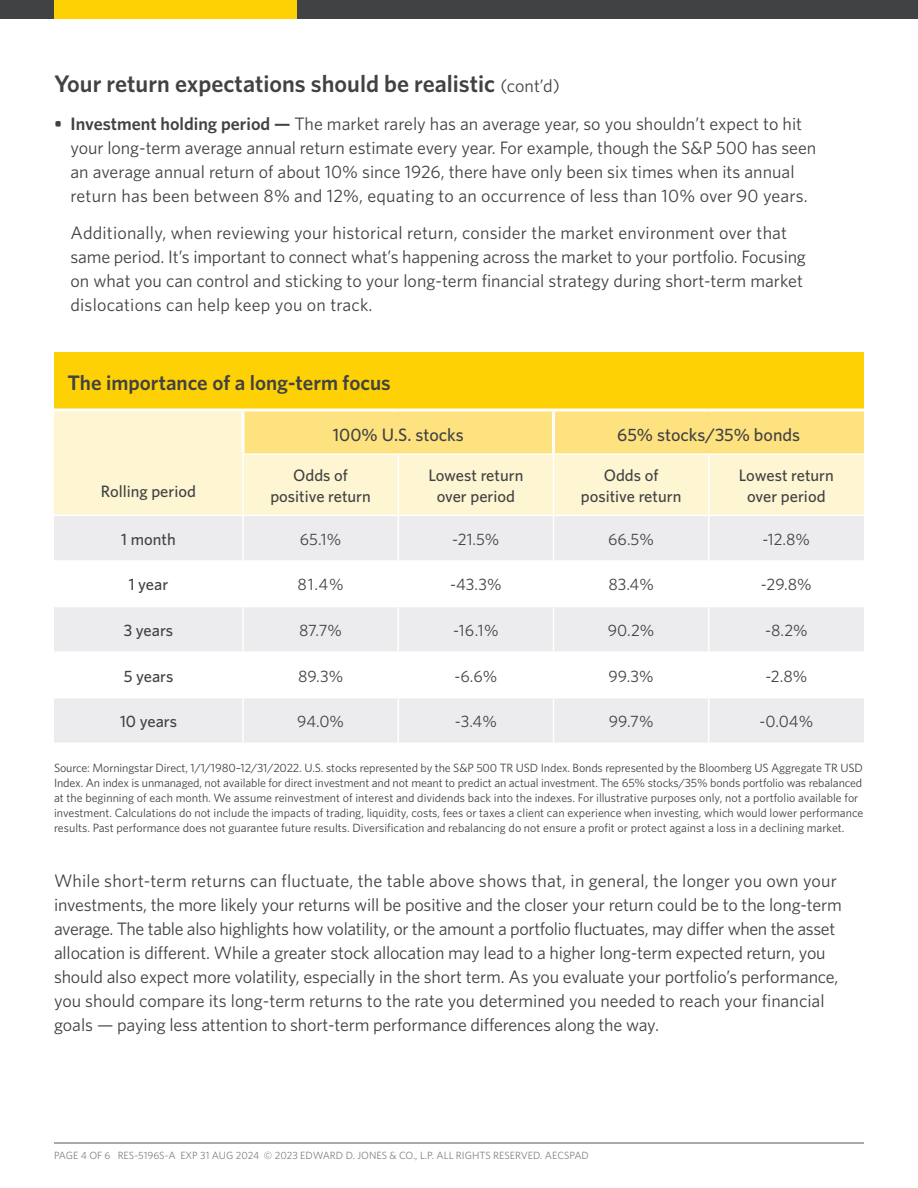
<style>
.page{position:relative;width:918px;height:1188px;background:#fff}
.page>*{position:absolute;margin:0;border:0;box-sizing:border-box;transform-origin:0 0}
.Section_Header{font:600 24px "Whitney";color:#414243}
.Table_Header{font:600 21px "Whitney";color:#414243}
.Body{font:18px/24px "Whitney";letter-spacing:-.01em;color:#414243}
.Body_-_Bullets{font:18px/24px "Whitney";color:#414243}
.Body-2{font:500 18px "Whitney";color:#414243}
.Body-3{font:500 16.5px/21px "Whitney";color:#414243;text-align:center}
.Body-4{font:16.5px "Whitney";color:#414243}
.Disclaimers{font:12px/15px "Whitney";color:#414243}
.Job_Number{font:10.5px "Whitney";color:#808285}
.s1{font-weight:400;font-size:18px}
.s2{font-weight:600}
</style>
<div class="page">
<hr style="left:54px;top:1143px;width:810px;height:1px;background:#57585a">
<div style="left:0;top:0;width:918px;height:18px;background:#414243"></div>
<div style="left:54px;top:0;width:243px;height:18px;background:#fed105"></div>
<div style="left:54px;top:353px;width:810px;height:57px;background:#fed105"></div>
<svg style="left:54px;top:412px;width:810px;height:103px;background:#feefb8"></svg>
<div style="left:54px;top:516px;width:810px;height:227px;background:#ececee"></div>
<svg style="left:54px;top:562px;width:810px;height:135px"></svg>
<hr style="left:54px;top:409px;width:189px;height:3px;background:#fff">
<hr style="left:243px;top:409px;width:155px;height:3px;background:#fff">
<hr style="left:242px;top:412px;width:2px;height:41px;background:#fff">
<hr style="left:398px;top:409px;width:156px;height:3px;background:#fff">
<hr style="left:554px;top:409px;width:155px;height:3px;background:#fff">
<hr style="left:552px;top:412px;width:3px;height:41px;background:#fff">
<hr style="left:709px;top:409px;width:155px;height:3px;background:#fff">
<hr style="left:242px;top:453px;width:156px;height:2px;background:#fff">
<hr style="left:242px;top:455px;width:2px;height:60px;background:#fff">
<hr style="left:398px;top:453px;width:156px;height:2px;background:#fff">
<hr style="left:398px;top:455px;width:1px;height:60px;background:#fff">
<hr style="left:554px;top:453px;width:155px;height:2px;background:#fff">
<hr style="left:553px;top:455px;width:1px;height:60px;background:#fff">
<hr style="left:709px;top:453px;width:155px;height:2px;background:#fff">
<hr style="left:708px;top:455px;width:2px;height:60px;background:#fff">
<hr style="left:242px;top:516px;width:2px;height:44px;background:#fff">
<hr style="left:398px;top:516px;width:1px;height:44px;background:#fff">
<hr style="left:553px;top:516px;width:1px;height:44px;background:#fff">
<hr style="left:708px;top:516px;width:2px;height:44px;background:#fff">
<hr style="left:54px;top:560px;width:189px;height:2px;background:#fff">
<hr style="left:243px;top:560px;width:155px;height:2px;background:#fff">
<hr style="left:242px;top:562px;width:2px;height:44px;background:#fff">
<hr style="left:398px;top:560px;width:156px;height:2px;background:#fff">
<hr style="left:398px;top:562px;width:1px;height:44px;background:#fff">
<hr style="left:554px;top:560px;width:155px;height:2px;background:#fff">
<hr style="left:553px;top:562px;width:1px;height:44px;background:#fff">
<hr style="left:709px;top:560px;width:155px;height:2px;background:#fff">
<hr style="left:708px;top:562px;width:2px;height:44px;background:#fff">
<hr style="left:54px;top:606px;width:189px;height:1px;background:#fff">
<hr style="left:243px;top:606px;width:155px;height:1px;background:#fff">
<hr style="left:242px;top:607px;width:2px;height:44px;background:#fff">
<hr style="left:398px;top:606px;width:156px;height:1px;background:#fff">
<hr style="left:398px;top:607px;width:1px;height:44px;background:#fff">
<hr style="left:554px;top:606px;width:155px;height:1px;background:#fff">
<hr style="left:553px;top:607px;width:1px;height:44px;background:#fff">
<hr style="left:709px;top:606px;width:155px;height:1px;background:#fff">
<hr style="left:708px;top:607px;width:2px;height:44px;background:#fff">
<hr style="left:54px;top:651px;width:189px;height:2px;background:#fff">
<hr style="left:243px;top:651px;width:155px;height:2px;background:#fff">
<hr style="left:242px;top:653px;width:2px;height:44px;background:#fff">
<hr style="left:398px;top:651px;width:156px;height:2px;background:#fff">
<hr style="left:398px;top:653px;width:1px;height:44px;background:#fff">
<hr style="left:554px;top:651px;width:155px;height:2px;background:#fff">
<hr style="left:553px;top:653px;width:1px;height:44px;background:#fff">
<hr style="left:709px;top:651px;width:155px;height:2px;background:#fff">
<hr style="left:708px;top:653px;width:2px;height:44px;background:#fff">
<hr style="left:54px;top:697px;width:189px;height:1px;background:#fff">
<hr style="left:243px;top:697px;width:155px;height:1px;background:#fff">
<hr style="left:242px;top:698px;width:2px;height:45px;background:#fff">
<hr style="left:398px;top:697px;width:156px;height:1px;background:#fff">
<hr style="left:398px;top:698px;width:1px;height:45px;background:#fff">
<hr style="left:554px;top:697px;width:155px;height:1px;background:#fff">
<hr style="left:553px;top:698px;width:1px;height:45px;background:#fff">
<hr style="left:709px;top:697px;width:155px;height:1px;background:#fff">
<hr style="left:708px;top:698px;width:2px;height:45px;background:#fff">
<p class="Section_Header" style="left:54px;top:68px;width:507px">Your return expectations should be realistic <span class="s1">(cont’d)</span></p>
<p class="Body" style="left:70px;top:111px;width:747px;text-indent:-16px"><span class="s2">• Investment holding period —</span> The market rarely has an average year, so you shouldn’t expect to hit your long-term average annual return estimate every year. For example, though the S&amp;P 500 has seen an average annual return of about 10% since 1926, there have only been six times when its annual return has been between 8% and 12%, equating to an occurrence of less than 10% over 90 years.</p>
<p class="Body_-_Bullets" style="left:70px;top:220px;width:737px">Additionally, when reviewing your historical return, consider the market environment over that same period. It’s important to connect what’s happening across the market to your portfolio. Focusing on what you can control and sticking to your long-term financial strategy during short-term market dislocations can help keep you on track.</p>
<p class="Table_Header" style="left:68px;top:368px;width:325px">The importance of a long-term focus</p>
<p class="Body-2" style="left:333px;top:422px;width:132px">100% U.S. stocks</p>
<p class="Body-2" style="left:617px;top:422px;width:184px">65% stocks/35% bonds</p>
<p class="Body-3" style="left:101px;top:481px;width:97px">Rolling period</p>
<p class="Body-3" style="left:270px;top:464px;width:102px">Odds of positive return</p>
<p class="Body-3" style="left:428px;top:464px;width:97px">Lowest return over period</p>
<p class="Body-3" style="left:581px;top:464px;width:102px">Odds of positive return</p>
<p class="Body-3" style="left:739px;top:464px;width:97px">Lowest return over period</p>
<p class="Body-3" style="left:121px;top:528px;width:56px">1 month</p>
<p class="Body-4" style="left:300px;top:528px;width:43px">65.1%</p>
<p class="Body-4" style="left:452px;top:528px;width:49px">-21.5%</p>
<p class="Body-4" style="left:608px;top:528px;width:47px">66.5%</p>
<p class="Body-4" style="left:763px;top:528px;width:49px">-12.8%</p>
<p class="Body-3" style="left:129px;top:574px;width:41px">1 year</p>
<p class="Body-4" style="left:298px;top:574px;width:48px">81.4%</p>
<p class="Body-4" style="left:450px;top:574px;width:53px">-43.3%</p>
<p class="Body-4" style="left:608px;top:574px;width:47px">83.4%</p>
<p class="Body-4" style="left:761px;top:574px;width:52px">-29.8%</p>
<p class="Body-3" style="left:124px;top:619px;width:51px">3 years</p>
<p class="Body-4" style="left:299px;top:619px;width:44px">87.7%</p>
<p class="Body-4" style="left:453px;top:619px;width:47px">-16.1%</p>
<p class="Body-4" style="left:608px;top:619px;width:48px">90.2%</p>
<p class="Body-4" style="left:765px;top:619px;width:44px">-8.2%</p>
<p class="Body-3" style="left:124px;top:665px;width:51px">5 years</p>
<p class="Body-4" style="left:298px;top:665px;width:47px">89.3%</p>
<p class="Body-4" style="left:455px;top:665px;width:44px">-6.6%</p>
<p class="Body-4" style="left:609px;top:665px;width:47px">99.3%</p>
<p class="Body-4" style="left:765px;top:665px;width:43px">-2.8%</p>
<p class="Body-3" style="left:120px;top:711px;width:58px">10 years</p>
<p class="Body-4" style="left:297px;top:710px;width:48px">94.0%</p>
<p class="Body-4" style="left:455px;top:710px;width:44px">-3.4%</p>
<p class="Body-4" style="left:609px;top:710px;width:46px">99.7%</p>
<p class="Body-4" style="left:760px;top:710px;width:55px">-0.04%</p>
<p class="Disclaimers" style="left:54px;top:760px;width:811px">Source: Morningstar Direct, 1/1/1980–12/31/2022. U.S. stocks represented by the S&amp;P 500 TR USD Index. Bonds represented by the Bloomberg US Aggregate TR USD Index. An index is unmanaged, not available for direct investment and not meant to predict an actual investment. The 65% stocks/35% bonds portfolio was rebalanced at the beginning of each month. We assume reinvestment of interest and dividends back into the indexes. For illustrative purposes only, not a portfolio available for investment. Calculations do not include the impacts of trading, liquidity, costs, fees or taxes a client can experience when investing, which would lower performance results. Past performance does not guarantee future results. Diversification and rebalancing do not ensure a profit or protect against a loss in a declining market.</p>
<p class="Body" style="left:54px;top:868px;width:790px">While short-term returns can fluctuate, the table above shows that, in general, the longer you own your investments, the more likely your returns will be positive and the closer your return could be to the long-term average. The table also highlights how volatility, or the amount a portfolio fluctuates, may differ when the asset allocation is different. While a greater stock allocation may lead to a higher long-term expected return, you should also expect more volatility, especially in the short term. As you evaluate your portfolio’s performance, you should compare its long-term returns to the rate you determined you needed to reach your financial goals — paying less attention to short-term performance differences along the way.</p>
<p class="Job_Number" style="left:54px;top:1148px;width:537px">PAGE 4 OF 6 RES-5196S-A EXP 31 AUG 2024 © 2023 EDWARD D. JONES &amp; CO., L.P. ALL RIGHTS RESERVED. AECSPAD</p>
</div>
